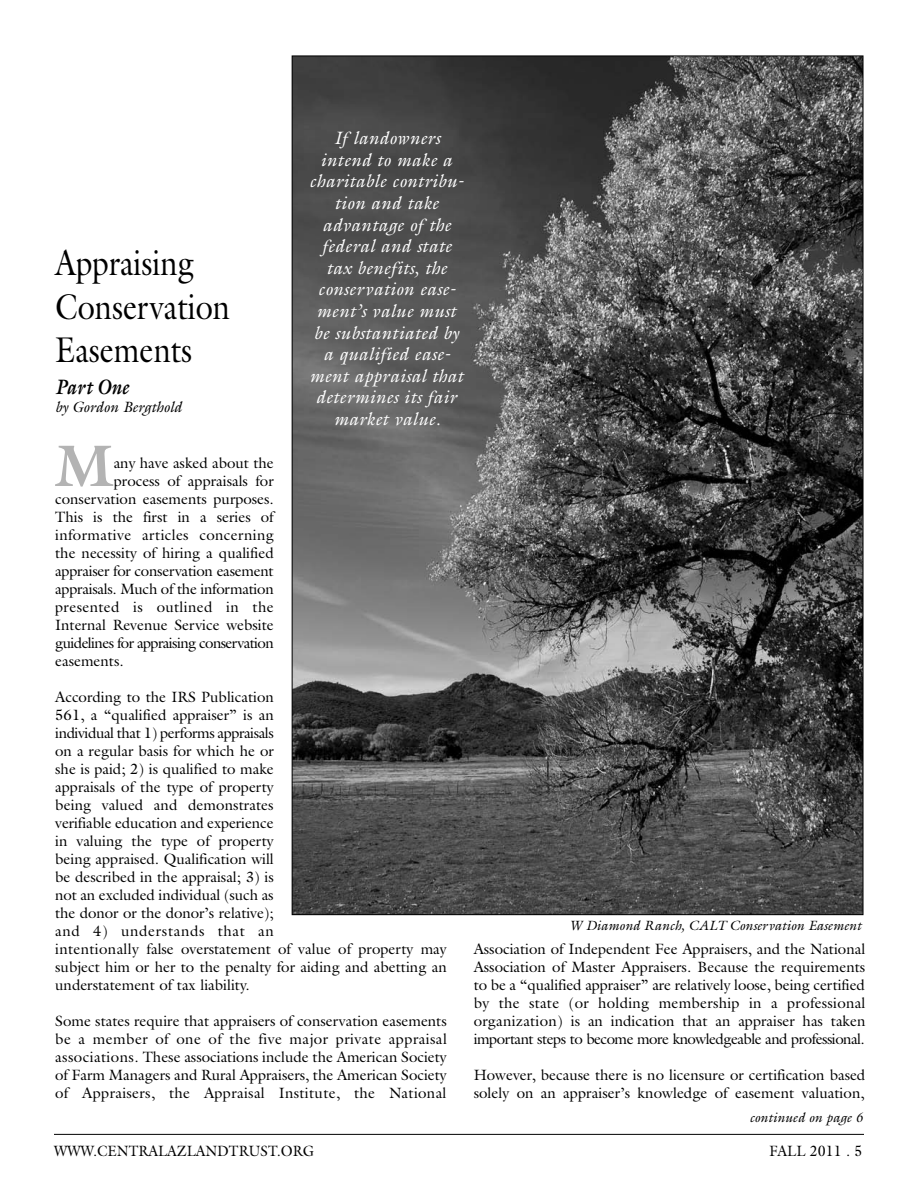
<style>
.page{position:relative;width:918px;height:1188px;background:#fff}
.page>*{position:absolute;margin:0;border:0;box-sizing:border-box;transform-origin:0 0}
.t1{font:700 59.1px "Galliard";color:#b3b3b3}
.t2{font:36px/43.2px "Galliard";color:#000;scale:.85 1}
.t3{font:italic 700 21px "Galliard";color:#000;scale:.85 1}
.t4{font:italic 18px/21.6px "Galliard";letter-spacing:.015em;color:#fff;text-align:center}
.t5{font:15px/18px "Galliard";color:#000}
.t6{font:15px "Galliard";letter-spacing:.02em;color:#000}
.t7{font:15px "Galliard";color:#000;scale:.95 1}
.t8{font:15px "Galliard";letter-spacing:-.04em;color:#000}
.t9{font:italic 15px "Galliard";color:#000}
.t10{font:italic 13.5px "Galliard";color:#000}
</style>
<div class="page">
<hr style="left:54px;top:1134px;width:810px;height:1px;background:#000">
<img style="left:294px;top:58px;width:567px;height:855px">
<p class="t4" style="left:309px;top:127px;width:156px">If landowners intend to make a charitable contribu&shy;tion and take advantage of the federal and state tax benefits, the conservation ease&shy;ment’s value must be substantiated by a qualified ease&shy;ment appraisal that determines its fair market value.</p>
<h2 class="t2" style="left:55px;top:241px;width:207px">Appraising<br>Conservation<br>Easements</h2>
<h3 class="t3" style="left:55px;top:375px;width:88px">Part One</h3>
<p class="t9" style="left:55px;top:398px;width:128px">by Gordon Bergthold</p>
<h1 class="t1" style="left:55px;top:431px;width:61px">M</h1>
<p class="t5" style="left:114px;top:454px;width:162px">any have asked about the</p>
<p class="t5" style="left:114px;top:472px;width:162px">process of appraisals for</p>
<p class="t5" style="left:55px;top:490px;width:220px">conservation easements purposes.</p>
<p class="t5" style="left:55px;top:508px;width:220px">This is the first in a series of</p>
<p class="t6" style="left:55px;top:526px;width:220px">informative articles concerning</p>
<p class="t5" style="left:55px;top:544px;width:220px">the necessity of hiring a qualified</p>
<p class="t5" style="left:55px;top:562px;width:220px">appraiser for conservation easement</p>
<p class="t5" style="left:55px;top:580px;width:220px">appraisals. Much of the information</p>
<p class="t6" style="left:55px;top:598px;width:220px">presented is outlined in the</p>
<p class="t5" style="left:55px;top:616px;width:220px">Internal Revenue Service website</p>
<p class="t8" style="left:55px;top:634px;width:220px">guidelines for appraising conservation</p>
<p class="t5" style="left:55px;top:652px;width:70px">easements.</p>
<p class="t5" style="left:55px;top:688px;width:393px">According to the IRS Publication<br>561, a “qualified appraiser” is an<br>individual that 1) performs appraisals<br>on a regular basis for which he or<br>she is paid; 2) is qualified to make<br>appraisals of the type of property<br>being valued and demonstrates<br>verifiable education and experience<br>in valuing the type of property<br>being appraised. Qualification will<br>be described in the appraisal; 3) is<br>not an excluded individual (such as<br>the donor or the donor’s relative);<br>and 4) understands that an<br>intentionally false overstatement of value of property may subject him or her to the penalty for aiding and abetting an understatement of tax liability.</p>
<p class="t5" style="left:55px;top:1012px;width:393px;text-align:justify">Some states require that appraisers of conservation easements be a member of one of the five major private appraisal associations. These associations include the American Society of Farm Managers and Rural Appraisers, the American Society of Appraisers, the Appraisal Institute, the National</p>
<p class="t10" style="left:569px;top:918px;width:294px">W Diamond Ranch, CALT Conservation Easement</p>
<p class="t5" style="left:474px;top:940px;width:393px;text-align:justify">Association of Independent Fee Appraisers, and the National Association of Master Appraisers. Because the requirements to be a “qualified appraiser” are relatively loose, being certified by the state (or holding membership in a professional organization) is an indication that an appraiser has taken important steps to become more knowledgeable and professional.</p>
<p class="t5" style="left:474px;top:1066px;width:393px">However, because there is no licensure or certification based solely on an appraiser’s knowledge of easement valuation,</p>
<p class="t10" style="left:749px;top:1110px;width:115px">continued on page 6</p>
<p class="t7" style="left:54px;top:1142px;width:275px">WWW.CENTRALAZLANDTRUST.ORG</p>
<p class="t7" style="left:769px;top:1142px;width:100px">FALL 2011 . 5</p>
</div>
